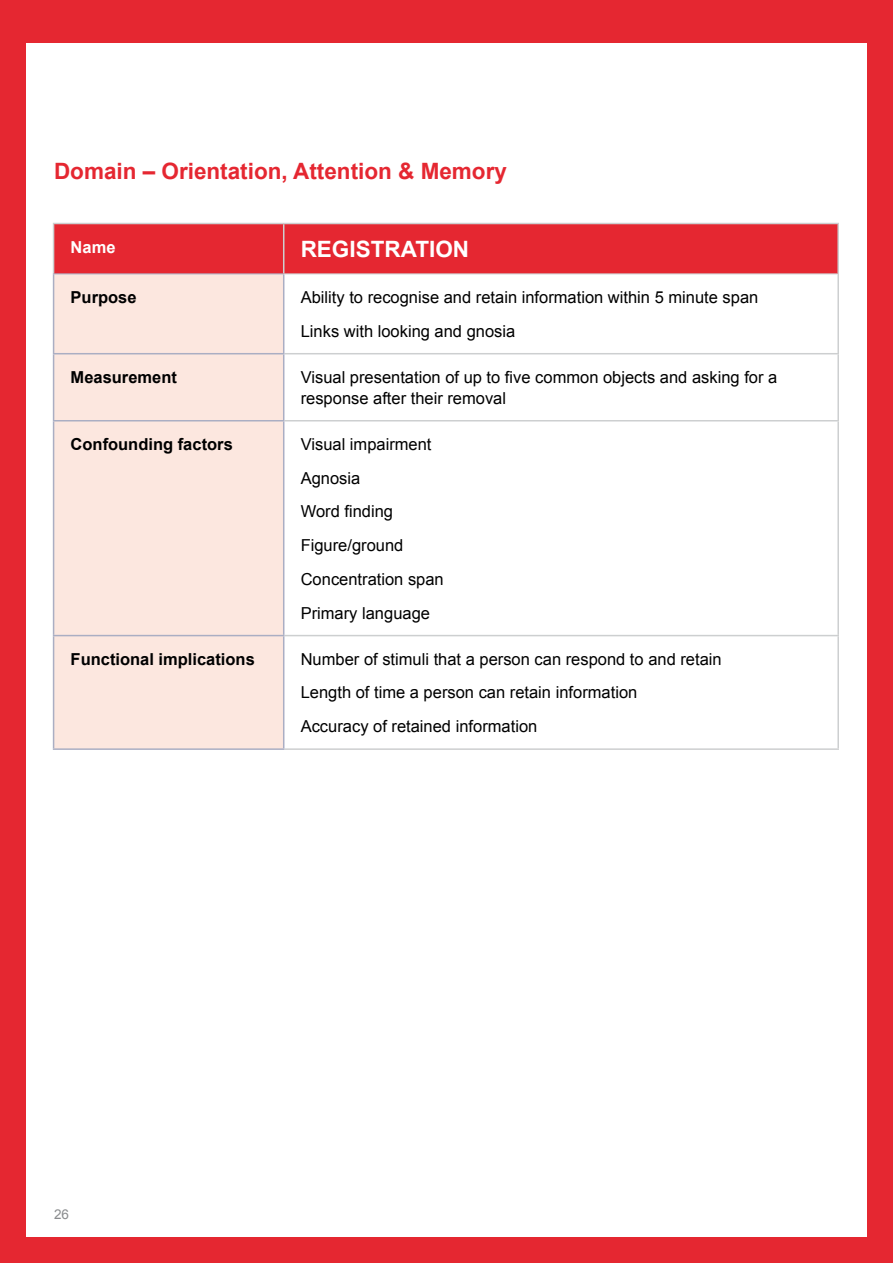
<style>
.page{position:relative;width:893px;height:1263px;background:#fff}
.page>*{position:absolute;margin:0;border:0;box-sizing:border-box;transform-origin:0 0}
.t1{font:700 22.5px "Arial";color:#e52731}
.t2{font:700 22.5px "Arial";color:#fff}
.t3{font:16.5px/33.8px "Arial";color:#000}
.t4{font:700 16.5px "Arial";color:#000}
.t5{font:700 16.5px "Arial";color:#fff}
.t6{font:13.5px "Arial";color:#8a8c8e}
</style>
<div class="page">
<div style="left:0;top:0;width:893px;height:42px;background:#e52731"></div>
<div style="left:0;top:1237px;width:893px;height:26px;background:#e52731"></div>
<div style="left:0;top:0;width:26px;height:1263px;background:#e52731"></div>
<div style="left:867px;top:0;width:26px;height:1263px;background:#e52731"></div>
<div style="left:54px;top:224px;width:783px;height:50px;background:#e52731"></div>
<div style="left:54px;top:275px;width:229px;height:473px;background:#fce7df"></div>
<svg style="left:284px;top:275px;width:553px;height:473px"></svg>
<hr style="left:53px;top:223px;width:231px;height:1px;background:#cdcfd0">
<hr style="left:53px;top:224px;width:1px;height:50px;background:#cdcfd0">
<hr style="left:284px;top:223px;width:555px;height:1px;background:#cdcfd0">
<hr style="left:283px;top:224px;width:1px;height:50px;background:#cdcfd0">
<hr style="left:837px;top:224px;width:2px;height:50px;background:#cdcfd0">
<hr style="left:837px;top:274px;width:2px;height:79px;background:#cdcfd0">
<hr style="left:284px;top:353px;width:555px;height:1px;background:#cdcfd0">
<hr style="left:837px;top:354px;width:2px;height:66px;background:#cdcfd0">
<hr style="left:284px;top:420px;width:555px;height:1px;background:#cdcfd0">
<hr style="left:837px;top:421px;width:2px;height:214px;background:#cdcfd0">
<hr style="left:284px;top:635px;width:555px;height:1px;background:#cdcfd0">
<hr style="left:837px;top:636px;width:2px;height:112px;background:#cdcfd0">
<hr style="left:284px;top:748px;width:555px;height:2px;background:#cdcfd0">
<hr style="left:53px;top:274px;width:231px;height:1px;background:#aaaec3">
<hr style="left:53px;top:274px;width:1px;height:79px;background:#aaaec3">
<hr style="left:283px;top:274px;width:1px;height:79px;background:#aaaec3">
<hr style="left:53px;top:353px;width:231px;height:1px;background:#aaaec3">
<hr style="left:53px;top:354px;width:1px;height:66px;background:#aaaec3">
<hr style="left:283px;top:354px;width:1px;height:66px;background:#aaaec3">
<hr style="left:53px;top:420px;width:231px;height:1px;background:#aaaec3">
<hr style="left:53px;top:421px;width:1px;height:214px;background:#aaaec3">
<hr style="left:283px;top:421px;width:1px;height:214px;background:#aaaec3">
<hr style="left:53px;top:635px;width:231px;height:1px;background:#aaaec3">
<hr style="left:53px;top:636px;width:1px;height:112px;background:#aaaec3">
<hr style="left:283px;top:636px;width:1px;height:112px;background:#aaaec3">
<hr style="left:53px;top:748px;width:231px;height:2px;background:#aaaec3">
<hr style="left:284px;top:274px;width:553px;height:1px;background:#cdcfd0">
<h1 class="t1" style="left:54px;top:156px;width:454px">Domain – Orientation, Attention &amp; Memory</h1>
<p class="t5" style="left:71px;top:236px;width:46px">Name</p>
<h1 class="t2" style="left:301px;top:234px;width:170px">REGISTRATION</h1>
<p class="t4" style="left:71px;top:286px;width:68px">Purpose</p>
<p class="t3" style="left:301px;top:280px;width:459px">Ability to recognise and retain information within 5 minute span<br>Links with looking and gnosia</p>
<p class="t4" style="left:71px;top:366px;width:108px">Measurement</p>
<p class="t3" style="left:301px;top:367px;width:478px;line-height:21px">Visual presentation of up to five common objects and asking for a response after their removal</p>
<p class="t4" style="left:71px;top:433px;width:164px">Confounding factors</p>
<p class="t3" style="left:301px;top:427px;width:145px">Visual impairment<br>Agnosia<br>Word finding<br>Figure/ground<br>Concentration span<br>Primary language</p>
<p class="t4" style="left:71px;top:648px;width:186px">Functional implications</p>
<p class="t3" style="left:301px;top:642px;width:422px">Number of stimuli that a person can respond to and retain<br>Length of time a person can retain information<br>Accuracy of retained information</p>
<p class="t6" style="left:54px;top:1206px;width:17px">26</p>
</div>
